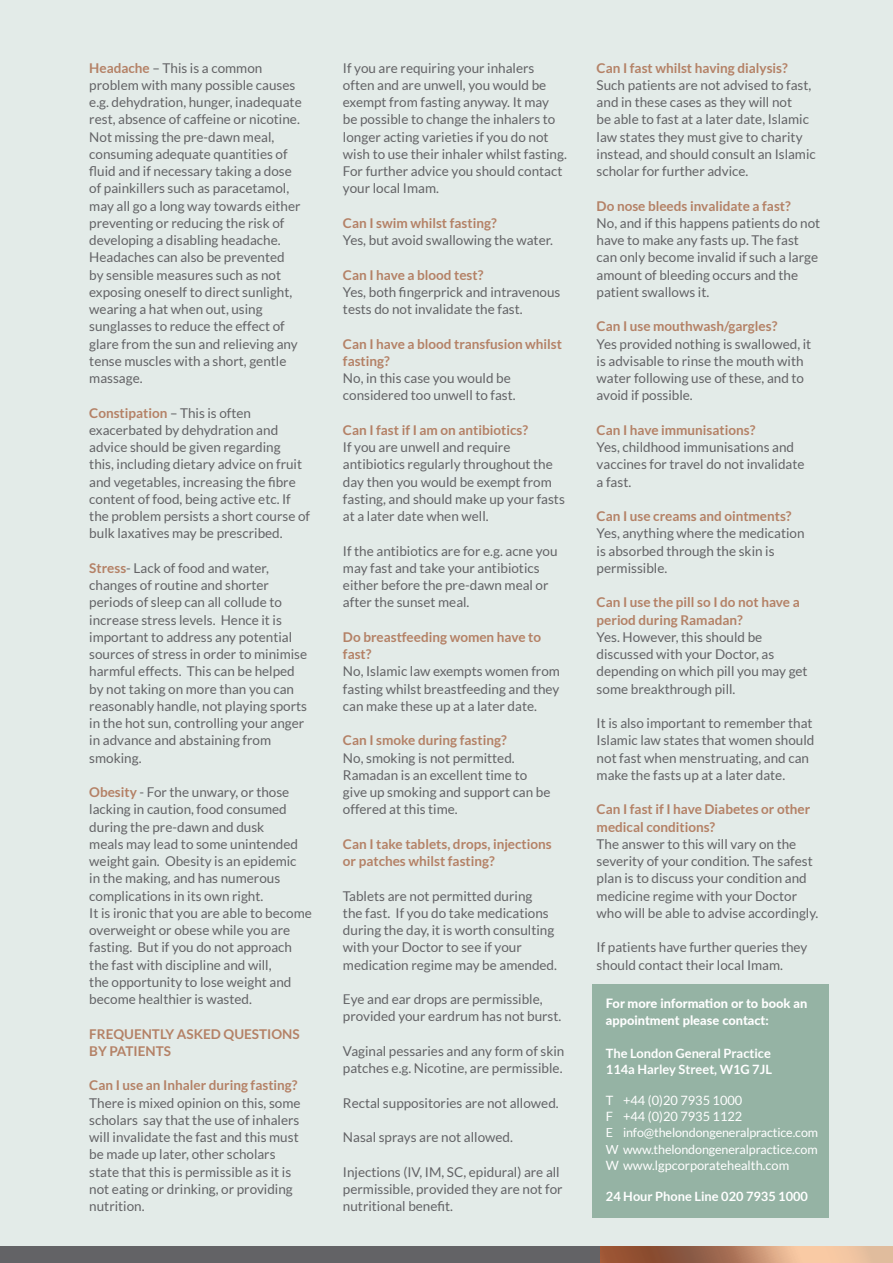
<style>
.page{position:relative;width:893px;height:1263px;background:#e3ebe8}
.page>*{position:absolute;margin:0;border:0;box-sizing:border-box;transform-origin:0 0}
.t1{font:13.5px/17.2px "Lato";color:#636366}
.t2{font:700 13.5px/17.2px "Lato";color:#b48166}
.t3{font:700 12.9px "Lato";color:#fff}
.t4{font:12.9px "Lato";color:#fff}
.t5{font:800 12.9px "Lato";color:#fff}
.t6{font:12.6px "Lato";letter-spacing:-.01em;color:#fff}
.s1{font-weight:700;color:#b48166}
</style>
<div class="page">
<svg style="left:600px;top:1246px;width:293px;height:17px;background:#be8a6b"></svg>
<div style="left:0;top:1246px;width:600px;height:17px;background:#636366"></div>
<div style="left:592px;top:984px;width:237px;height:234px;background:#95b3a4"></div>
<p class="t1" style="left:89px;top:59px;width:214px"><span class="s1">Headache</span> – This is a common problem with many possible causes e.g. dehydration, hunger, inadequate rest, absence of caffeine or nicotine.<br>Not missing the pre-dawn meal, consuming adequate quantities of fluid and if necessary taking a dose of painkillers such as paracetamol, may all go a long way towards either preventing or reducing the risk of developing a disabling headache.<br>Headaches can also be prevented by sensible measures such as not exposing oneself to direct sunlight, wearing a hat when out, using sunglasses to reduce the effect of glare from the sun and relieving any tense muscles with a short, gentle massage.</p>
<p class="t1" style="left:89px;top:404px;width:222px"><span class="s1">Constipation</span> – This is often exacerbated by dehydration and advice should be given regarding<br>this, including dietary advice on fruit and vegetables, increasing the fibre content of food, being active etc. If the problem persists a short course of bulk laxatives may be prescribed.</p>
<p class="t1" style="left:89px;top:559px;width:219px"><span class="s1">Stress</span>- Lack of food and water, changes of routine and shorter periods of sleep can all collude to increase stress levels. Hence it is important to address any potential sources of stress in order to minimise harmful effects. This can be helped by not taking on more than you can reasonably handle, not playing sports in the hot sun, controlling your anger in advance and abstaining from smoking.</p>
<p class="t1" style="left:89px;top:783px;width:210px"><span class="s1">Obesity</span> - For the unwary, or those lacking in caution, food consumed during the pre-dawn and dusk meals may lead to some unintended weight gain. Obesity is an epidemic in the making, and has numerous complications in its own right.</p>
<p class="t1" style="left:89px;top:904px;width:224px">It is ironic that you are able to become overweight or obese while you are fasting. But if you do not approach the fast with discipline and will,<br>the opportunity to lose weight and become healthier is wasted.</p>
<p class="t2" style="left:89px;top:1025px;width:212px">FREQUENTLY ASKED QUESTIONS<br>BY PATIENTS</p>
<p class="t2" style="left:89px;top:1077px;width:210px">Can I use an Inhaler during fasting?</p>
<p class="t1" style="left:89px;top:1094px;width:213px">There is mixed opinion on this, some scholars say that the use of inhalers will invalidate the fast and this must be made up later, other scholars state that this is permissible as it is not eating or drinking, or providing nutrition.</p>
<p class="t1" style="left:343px;top:59px;width:225px">If you are requiring your inhalers often and are unwell, you would be exempt from fasting anyway. It may be possible to change the inhalers to longer acting varieties if you do not wish to use their inhaler whilst fasting.<br>For further advice you should contact your local Imam.</p>
<p class="t2" style="left:343px;top:214px;width:155px">Can I swim whilst fasting?</p>
<p class="t1" style="left:343px;top:231px;width:212px">Yes, but avoid swallowing the water.</p>
<p class="t2" style="left:343px;top:266px;width:142px">Can I have a blood test?</p>
<p class="t1" style="left:343px;top:283px;width:219px">Yes, both fingerprick and intravenous tests do not invalidate the fast.</p>
<p class="t2" style="left:343px;top:335px;width:221px">Can I have a blood transfusion whilst fasting?</p>
<p class="t1" style="left:343px;top:369px;width:174px">No, in this case you would be considered too unwell to fast.</p>
<p class="t2" style="left:343px;top:421px;width:187px">Can I fast if I am on antibiotics?</p>
<p class="t1" style="left:343px;top:438px;width:223px">If you are unwell and require antibiotics regularly throughout the day then you would be exempt from fasting, and should make up your fasts at a later date when well.</p>
<p class="t1" style="left:343px;top:542px;width:216px">If the antibiotics are for e.g. acne you may fast and take your antibiotics either before the pre-dawn meal or after the sunset meal.</p>
<p class="t2" style="left:343px;top:628px;width:200px">Do breastfeeding women have to fast?</p>
<p class="t1" style="left:343px;top:663px;width:218px;text-align:justify">No, Islamic law exempts women from fasting whilst breastfeeding and they can make these up at a later date.</p>
<p class="t2" style="left:343px;top:732px;width:165px">Can I smoke during fasting?</p>
<p class="t1" style="left:343px;top:749px;width:209px">No, smoking is not permitted.<br>Ramadan is an excellent time to give up smoking and support can be offered at this time.</p>
<p class="t2" style="left:343px;top:835px;width:210px">Can I take tablets, drops, injections or patches whilst fasting?</p>
<p class="t1" style="left:343px;top:887px;width:216px">Tablets are not permitted during<br>the fast. If you do take medications during the day, it is worth consulting with your Doctor to see if your medication regime may be amended.</p>
<p class="t1" style="left:343px;top:990px;width:220px">Eye and ear drops are permissible, provided your eardrum has not burst.</p>
<p class="t1" style="left:343px;top:1042px;width:223px">Vaginal pessaries and any form of skin patches e.g. Nicotine, are permissible.</p>
<p class="t1" style="left:343px;top:1094px;width:217px">Rectal suppositories are not allowed.</p>
<p class="t1" style="left:343px;top:1128px;width:172px">Nasal sprays are not allowed.</p>
<p class="t1" style="left:343px;top:1163px;width:221px">Injections (IV, IM, SC, epidural) are all permissible, provided they are not for nutritional benefit.</p>
<p class="t2" style="left:597px;top:59px;width:193px">Can I fast whilst having dialysis?</p>
<p class="t1" style="left:597px;top:76px;width:221px">Such patients are not advised to fast, and in these cases as they will not<br>be able to fast at a later date, Islamic law states they must give to charity instead, and should consult an Islamic scholar for further advice.</p>
<p class="t2" style="left:597px;top:197px;width:196px">Do nose bleeds invalidate a fast?</p>
<p class="t1" style="left:597px;top:214px;width:225px">No, and if this happens patients do not have to make any fasts up. The fast can only become invalid if such a large amount of bleeding occurs and the patient swallows it.</p>
<p class="t2" style="left:597px;top:318px;width:182px">Can I use mouthwash/gargles?</p>
<p class="t1" style="left:597px;top:335px;width:216px">Yes provided nothing is swallowed, it is advisable to rinse the mouth with water following use of these, and to avoid if possible.</p>
<p class="t2" style="left:597px;top:421px;width:160px">Can I have immunisations?</p>
<p class="t1" style="left:597px;top:438px;width:209px">Yes, childhood immunisations and vaccines for travel do not invalidate a fast.</p>
<p class="t2" style="left:597px;top:507px;width:196px">Can I use creams and ointments?</p>
<p class="t1" style="left:597px;top:525px;width:209px">Yes, anything where the medication is absorbed through the skin is permissible.</p>
<p class="t2" style="left:597px;top:594px;width:205px">Can I use the pill so I do not have a period during Ramadan?</p>
<p class="t1" style="left:597px;top:628px;width:213px">Yes. However, this should be discussed with your Doctor, as depending on which pill you may get some breakthrough pill.</p>
<p class="t1" style="left:597px;top:714px;width:219px">It is also important to remember that Islamic law states that women should not fast when menstruating, and can make the fasts up at a later date.</p>
<p class="t2" style="left:597px;top:801px;width:215px">Can I fast if I have Diabetes or other medical conditions?</p>
<p class="t1" style="left:597px;top:835px;width:223px">The answer to this will vary on the severity of your condition. The safest plan is to discuss your condition and medicine regime with your Doctor who will be able to advise accordingly.</p>
<p class="t1" style="left:597px;top:939px;width:212px">If patients have further queries they should contact their local Imam.</p>
<p class="t5" style="left:606px;top:994px;width:203px">For more information or to book an</p>
<p class="t5" style="left:606px;top:1010px;width:164px">appointment please contact:</p>
<p class="t3" style="left:606px;top:1045px;width:166px">The London General Practice</p>
<p class="t3" style="left:606px;top:1062px;width:168px">114a Harley Street, W1G 7JL</p>
<p class="t4" style="left:606px;top:1093px;width:138px">T +44 (0)20 7935 1000</p>
<p class="t4" style="left:606px;top:1109px;width:138px">F +44 (0)20 7935 1122</p>
<p class="t6" style="left:606px;top:1126px;width:214px">E info@thelondongeneralpractice.com</p>
<p class="t6" style="left:606px;top:1142px;width:213px">W www.thelondongeneralpractice.com</p>
<p class="t4" style="left:606px;top:1158px;width:185px">W www.lgpcorporatehealth.com</p>
<p class="t3" style="left:606px;top:1189px;width:204px">24 Hour Phone Line 020 7935 1000</p>
</div>
